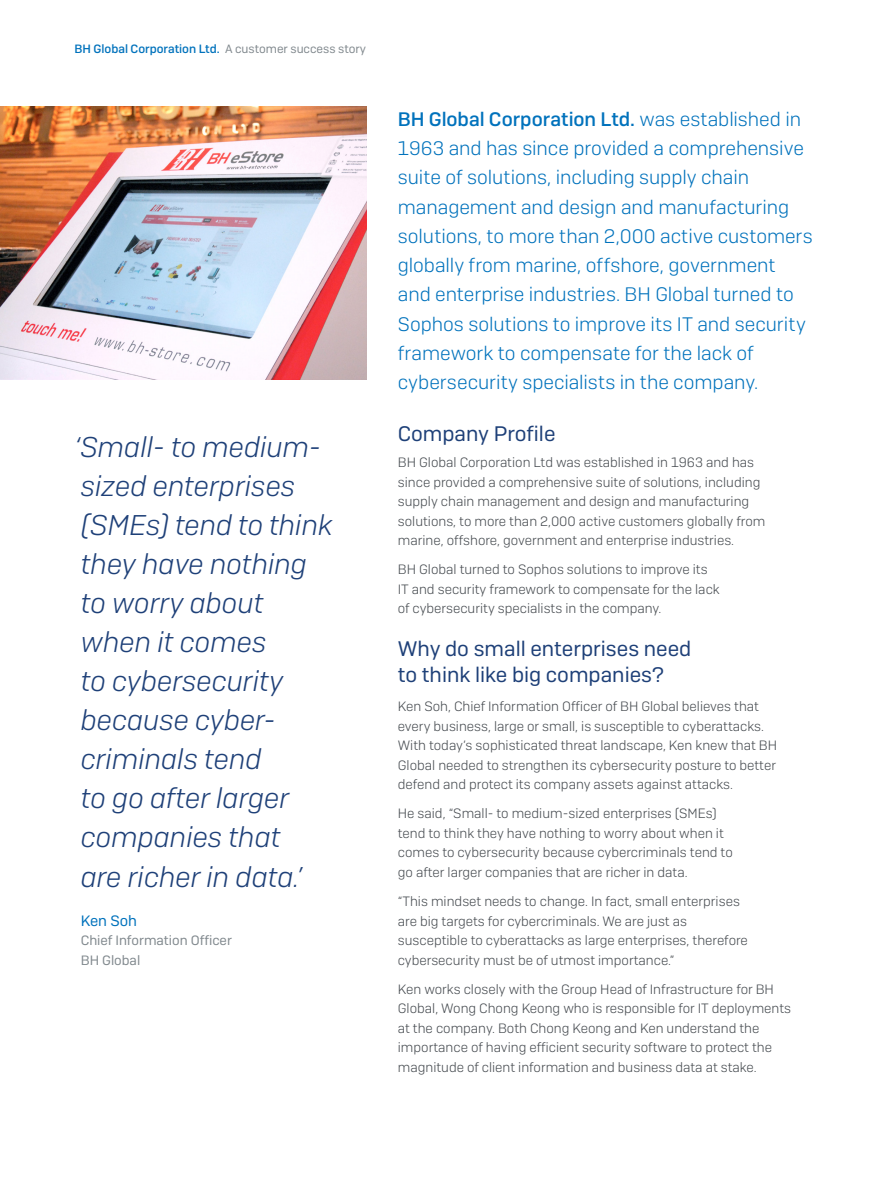
<style>
.page{position:relative;width:893px;height:1191px;background:#fff}
.page>*{position:absolute;margin:0;border:0;box-sizing:border-box;transform-origin:0 0}
.t1{font:italic 300 28.5px/39px "Sophos Sans";color:#1e4078}
.t2{font:21px/26.2px "Sophos Sans";color:#1e4078}
.t3{font:300 19.5px/29.2px "Sophos Sans";letter-spacing:-.005em;color:#0072bc}
.t4{font:15px "Sophos Sans";color:#0072bc}
.t5{font:300 13.5px/19.5px "Sophos Sans";color:#454a4f}
.t6{font:13.5px/19.5px "Sophos Sans";color:#81898e}
.t7{font:500 12px "Sophos Sans";color:#0072bc}
.s1{font-weight:400;color:#81898e}
.s2{font-weight:500}
</style>
<div class="page">
<img style="left:0;top:106px;width:366px;height:273px">
<p class="t7" style="left:74px;top:42px;width:293px">BH Global Corporation Ltd. <span class="s1">A customer success story</span></p>
<h1 class="t1" style="left:74px;top:427px;width:260px">‘Small- to medium&shy;sized enterprises (SMEs) tend to think they have nothing to worry about when it comes<br>to cybersecurity because cyber&shy;criminals tend<br>to go after larger companies that<br>are richer in data.’</h1>
<p class="t4" style="left:81px;top:911px;width:58px">Ken Soh</p>
<p class="t6" style="left:81px;top:930px;width:153px">Chief Information Officer<br>BH Global</p>
<p class="t3" style="left:398px;top:104px;width:416px"><span class="s2">BH Global Corporation Ltd.</span> was established in 1963 and has since provided a comprehensive suite of solutions, including supply chain management and design and manufacturing solutions, to more than 2,000 active customers globally from marine, offshore, government and enterprise industries. BH Global turned to Sophos solutions to improve its IT and security framework to compensate for the lack of cybersecurity specialists in the company.</p>
<h2 class="t2" style="left:398px;top:420px;width:159px">Company Profile</h2>
<p class="t5" style="left:398px;top:452px;width:369px">BH Global Corporation Ltd was established in 1963 and has since provided a comprehensive suite of solutions, including supply chain management and design and manufacturing solutions, to more than 2,000 active customers globally from marine, offshore, government and enterprise industries.</p>
<p class="t5" style="left:398px;top:560px;width:323px">BH Global turned to Sophos solutions to improve its<br>IT and security framework to compensate for the lack of cybersecurity specialists in the company.</p>
<h2 class="t2" style="left:398px;top:635px;width:295px">Why do small enterprises need to think like big companies?</h2>
<p class="t5" style="left:398px;top:696px;width:381px">Ken Soh, Chief Information Officer of BH Global believes that every business, large or small, is susceptible to cyberattacks.<br>With today’s sophisticated threat landscape, Ken knew that BH Global needed to strengthen its cybersecurity posture to better defend and protect its company assets against attacks.</p>
<p class="t5" style="left:398px;top:803px;width:336px">He said, “Small- to medium-sized enterprises (SMEs) tend to think they have nothing to worry about when it comes to cybersecurity because cybercriminals tend to go after larger companies that are richer in data.</p>
<p class="t5" style="left:398px;top:891px;width:352px">“This mindset needs to change. In fact, small enterprises are big targets for cybercriminals. We are just as susceptible to cyberattacks as large enterprises, therefore cybersecurity must be of utmost importance.”</p>
<p class="t5" style="left:398px;top:979px;width:395px">Ken works closely with the Group Head of Infrastructure for BH Global, Wong Chong Keong who is responsible for IT deployments at the company. Both Chong Keong and Ken understand the importance of having efficient security software to protect the magnitude of client information and business data at stake.</p>
</div>
